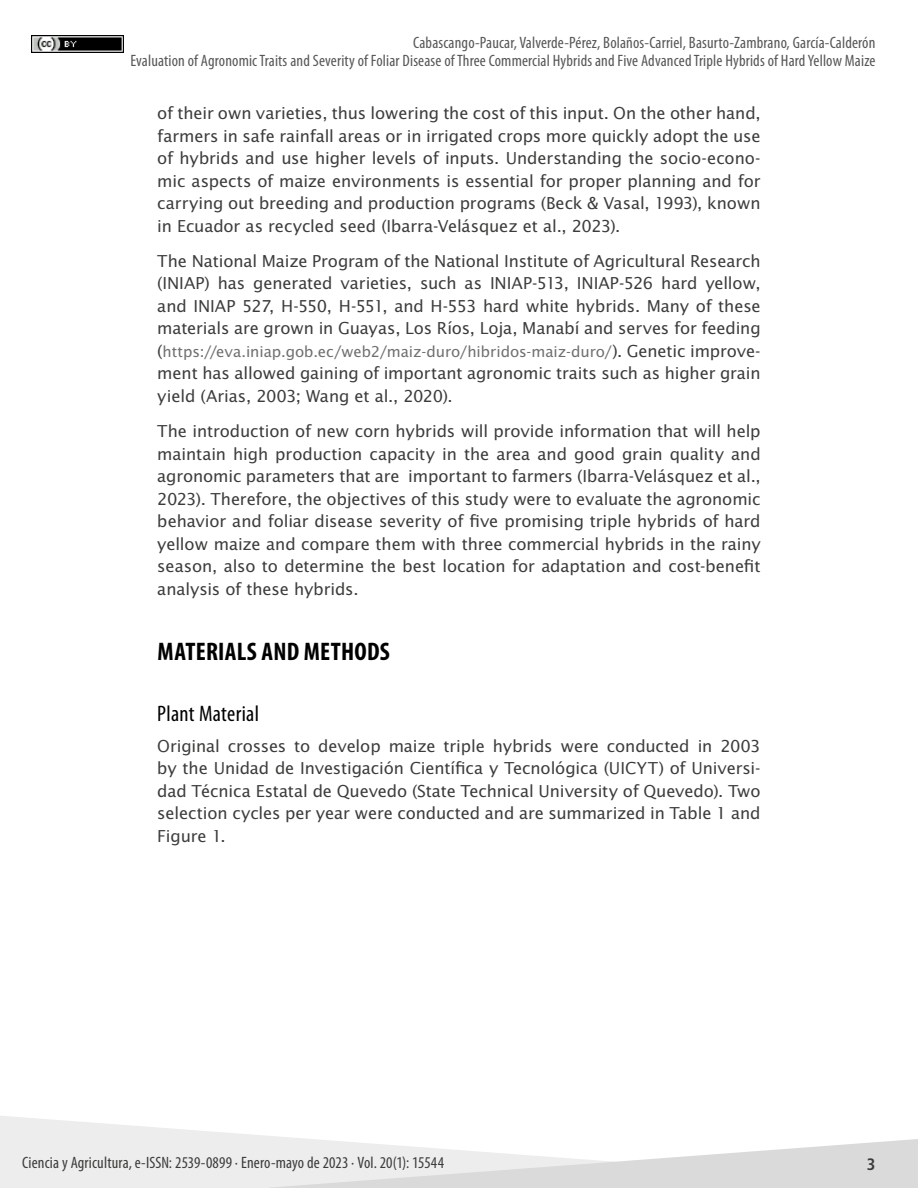
<style>
.page{position:relative;width:918px;height:1188px;background:#fff}
.page>*{position:absolute;margin:0;border:0;box-sizing:border-box;transform-origin:0 0}
.t1{font:700 condensed 25.5px "Myriad Pro";letter-spacing:.01em;color:#000}
.t2{font:condensed 22.5px "Myriad Pro";letter-spacing:.01em;color:#000}
.t3{font:16.5px/22.5px "Lucida Sans Std";letter-spacing:-.005em;color:#3c3c3b;text-align:justify}
.t4{font:condensed 16.5px/18px "Myriad Pro";letter-spacing:.01em;color:#575756;text-align:right}
.t5{font:condensed 16.5px "Myriad Pro";letter-spacing:.01em;color:#3c3c3b}
.t6{font:700 condensed 16.5px "Frutiger LT Std";color:#3c3c3b}
.t7{font:15px "Lucida Sans Std";letter-spacing:-.005em;color:#706f6f}
.s1{font-size:16.5px;color:#3c3c3b}
</style>
<div class="page">
<img style="left:31px;top:36px;width:92px;height:17px">
<svg style="left:0;top:1116px;width:305px;height:72px;fill:#ededed"></svg>
<svg style="left:269px;top:1139px;width:649px;height:49px"></svg>
<p class="t4" style="left:130px;top:33px;width:747px">Cabascango-Paucar, Valverde-Pérez, Bolaños-Carriel, Basurto-Zambrano, García-Calderón<br>Evaluation of Agronomic Traits and Severity of Foliar Disease of Three Commercial Hybrids and Five Advanced Triple Hybrids of Hard Yellow Maize</p>
<p class="t3" style="left:157px;top:102px;width:605px">of their own varieties, thus lowering the cost of this input. On the other hand, farmers in safe rainfall areas or in irrigated crops more quickly adopt the use of hybrids and use higher levels of inputs. Understanding the socio-econo&shy;mic aspects of maize environments is essential for proper planning and for carrying out breeding and production programs (Beck &amp; Vasal, 1993), known in Ecuador as recycled seed (Ibarra-Velásquez et al., 2023).</p>
<p class="t3" style="left:157px;top:250px;width:605px">The National Maize Program of the National Institute of Agricultural Research (INIAP) has generated varieties, such as INIAP-513, INIAP-526 hard yellow, and INIAP 527, H-550, H-551, and H-553 hard white hybrids. Many of these materials are grown in Guayas, Los Ríos, Loja, Manabí and serves for feeding</p>
<p class="t7" style="left:157px;top:343px;width:605px"><span class="s1">(</span>https://eva.iniap.gob.ec/web2/maiz-duro/hibridos-maiz-duro/<span class="s1">). Genetic improve-</span></p>
<p class="t3" style="left:157px;top:362px;width:605px">ment has allowed gaining of important agronomic traits such as higher grain yield (Arias, 2003; Wang et al., 2020).</p>
<p class="t3" style="left:157px;top:420px;width:605px">The introduction of new corn hybrids will provide information that will help maintain high production capacity in the area and good grain quality and agronomic parameters that are important to farmers (Ibarra-Velásquez et al., 2023). Therefore, the objectives of this study were to evaluate the agronomic behavior and foliar disease severity of five promising triple hybrids of hard yellow maize and compare them with three commercial hybrids in the rainy season, also to determine the best location for adaptation and cost-benefit analysis of these hybrids.</p>
<h1 class="t1" style="left:158px;top:635px;width:234px">MATERIALS AND METHODS</h1>
<h2 class="t2" style="left:157px;top:700px;width:103px">Plant Material</h2>
<p class="t3" style="left:157px;top:735px;width:605px">Original crosses to develop maize triple hybrids were conducted in 2003 by the Unidad de Investigación Científica y Tecnológica (UICYT) of Universi&shy;dad Técnica Estatal de Quevedo (State Technical University of Quevedo). Two selection cycles per year were conducted and are summarized in Table 1 and Figure 1.</p>
<p class="t5" style="left:22px;top:1153px;width:423px">Ciencia y Agricultura, e-ISSN: 2539-0899 ∙ Enero-mayo de 2023 ∙ Vol. 20(1): 15544</p>
<p class="t6" style="left:867px;top:1154px;width:10px">3</p>
</div>
